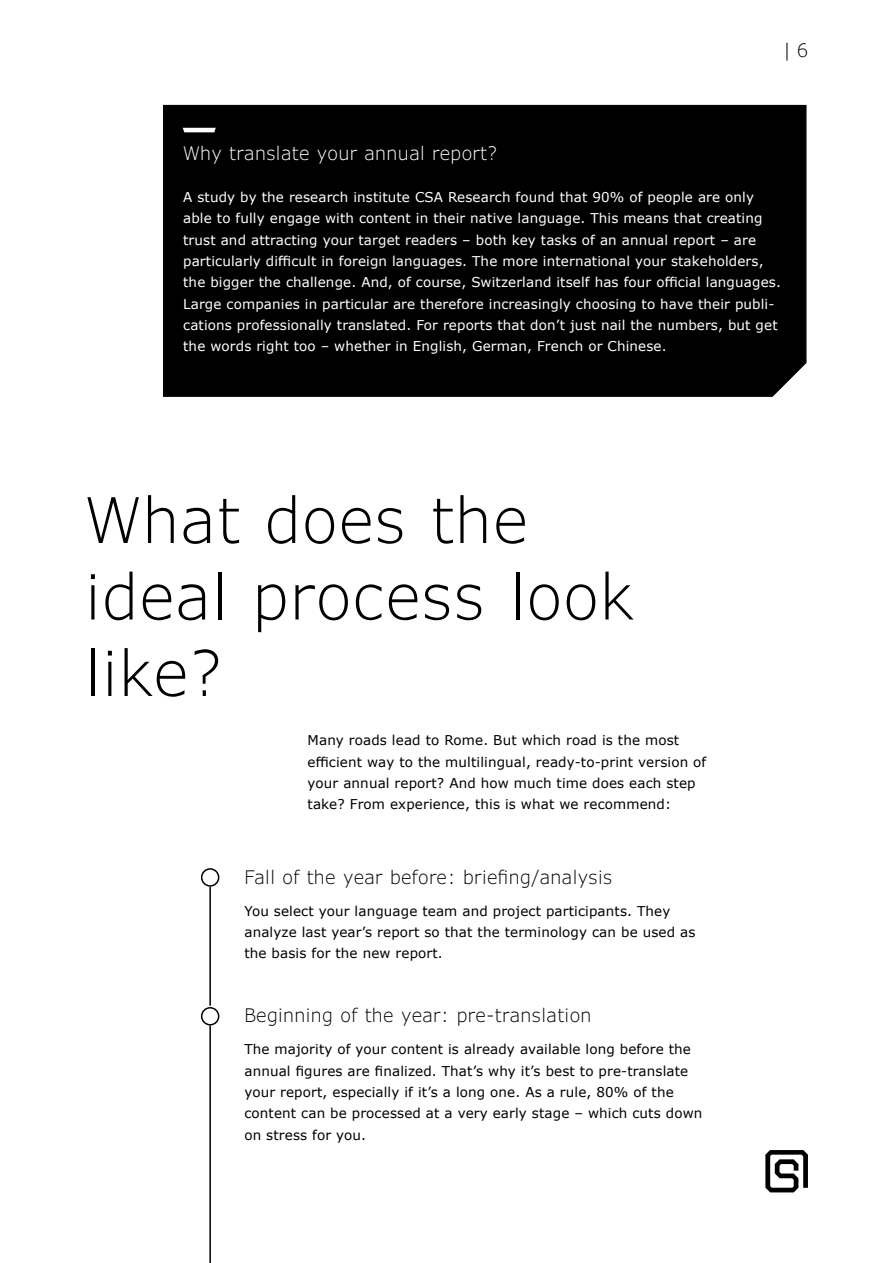
<style>
.page{position:relative;width:893px;height:1263px;background:#fff}
.page>*{position:absolute;margin:0;border:0;box-sizing:border-box;transform-origin:0 0}
.t1{font:300 63px/76.5px "Verdana Pro";letter-spacing:.02em;color:#000}
.t2{font:300 18.75px "Verdana Pro";letter-spacing:.02em;color:#000}
.t3{font:300 18.75px "Verdana Pro";letter-spacing:.02em;color:#fff}
.t4{font:13.5px/21.3px "Verdana";letter-spacing:.01em;color:#fff}
.t5{font:13.5px/21.3px "Verdana";letter-spacing:.01em;color:#000}
</style>
<div class="page">
<svg style="left:765px;top:1150px;width:43px;height:42px"></svg>
<hr style="left:209px;top:887px;width:2px;height:119px;background:#000">
<hr style="left:209px;top:1025px;width:2px;height:238px;background:#000">
<div style="left:201px;top:868px;width:18px;height:19px;border:2px solid #000;border-radius:50%"></div>
<div style="left:201px;top:1007px;width:18px;height:18px;border:2px solid #000;border-radius:50%"></div>
<div style="left:163px;top:105px;width:643px;height:292px;background:#000"></div>
<svg style="left:183px;top:128px;width:33px;height:4px"></svg>
<h2 class="t2" style="left:783px;top:38px;width:26px">| 6</h2>
<h2 class="t3" style="left:183px;top:141px;width:315px">Why translate your annual report?</h2>
<p class="t4" style="left:183px;top:186px;width:599px">A study by the research institute CSA Research found that 90% of people are only able to fully engage with content in their native language. This means that creating trust and attracting your target readers – both key tasks of an annual report – are particularly difficult in foreign languages. The more international your stakeholders, the bigger the challenge. And, of course, Switzerland itself has four official languages.<br>Large companies in particular are therefore increasingly choosing to have their publi&shy;cations professionally translated. For reports that don’t just nail the numbers, but get the words right too – whether in English, German, French or Chinese.</p>
<h1 class="t1" style="left:85px;top:483px;width:551px">What does the ideal process look like?</h1>
<p class="t5" style="left:308px;top:730px;width:400px">Many roads lead to Rome. But which road is the most efficient way to the multilingual, ready-to-print version of your annual report? And how much time does each step take? From experience, this is what we recommend:</p>
<h2 class="t2" style="left:244px;top:865px;width:369px">Fall of the year before: briefing/analysis</h2>
<p class="t5" style="left:244px;top:900px;width:453px">You select your language team and project participants. They analyze last year’s report so that the terminology can be used as the basis for the new report.</p>
<h2 class="t2" style="left:244px;top:1003px;width:349px">Beginning of the year: pre-translation</h2>
<p class="t5" style="left:244px;top:1038px;width:459px">The majority of your content is already available long before the annual figures are finalized. That’s why it’s best to pre-translate your report, especially if it’s a long one. As a rule, 80% of the content can be processed at a very early stage – which cuts down on stress for you.</p>
</div>
